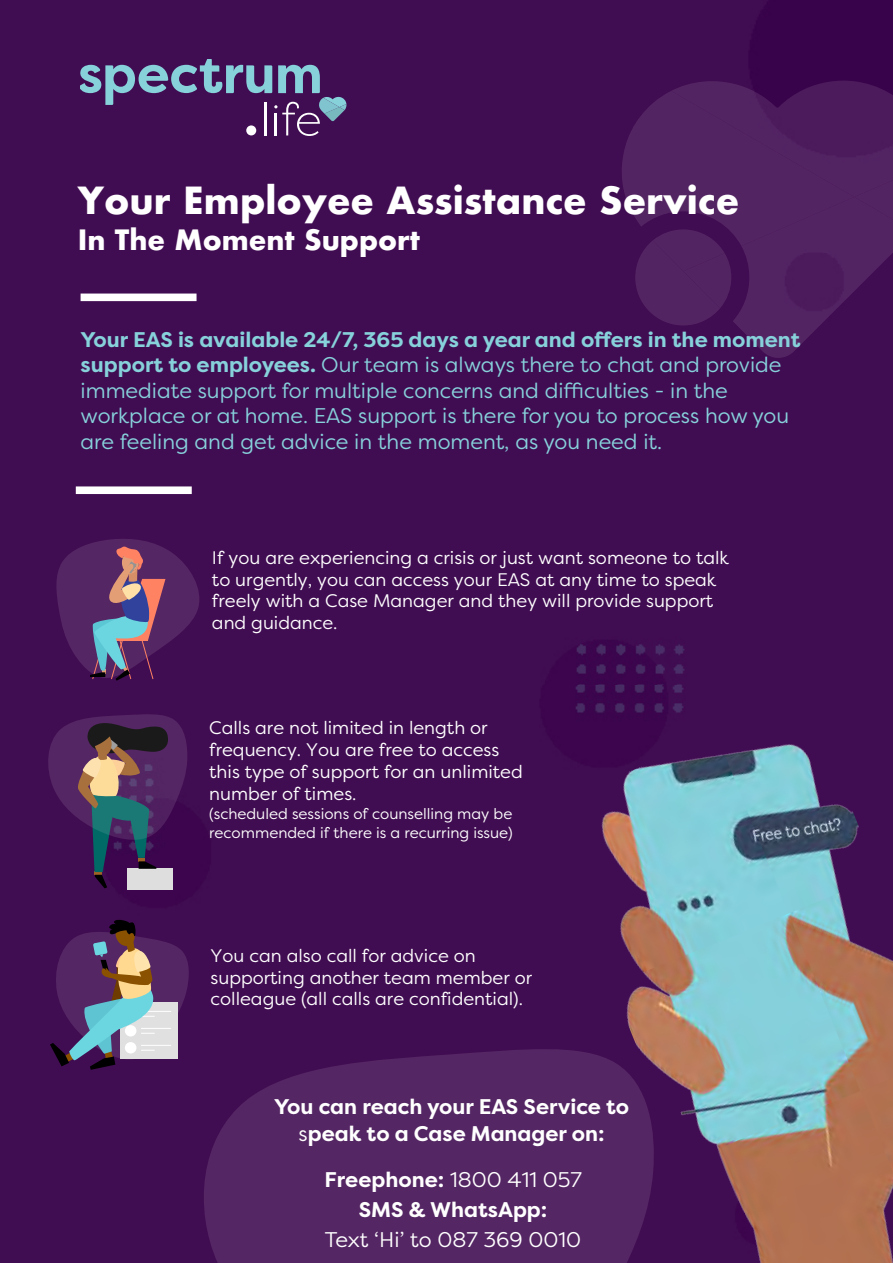
<style>
.page{position:relative;width:893px;height:1263px;background:#410d52}
.page>*{position:absolute;margin:0;border:0;box-sizing:border-box;transform-origin:0 0}
.t1{font:700 36.3px "Futura";color:#fff}
.t2{font:700 27.3px "Futura";color:#fff}
.t3{font:21.15px/25.5px "Filson Pro";color:#87d1db}
.t4{font:700 21.15px/27.3px "Filson Pro";color:#fff;text-align:center}
.t5{font:21.15px "Filson Pro";color:#fff}
.t6{font:18.15px/21.8px "Filson Pro";color:#fff}
.t7{font:15.15px/18.1px "Filson Pro";color:#fff}
.s1{font-weight:700}
.s2{font-weight:400}
</style>
<div class="page">
<svg style="left:621px;top:80px;width:272px;height:279px"></svg>
<div style="left:128px;top:869px;width:45px;height:21px;background:#dedede"></div>
<svg style="left:45px;top:712px;width:143px;height:176px"></svg>
<svg style="left:193px;top:1042px;width:347px;height:221px;fill:#542663"></svg>
<svg style="left:81px;top:59px;width:265px;height:77px"></svg>
<div style="left:76px;top:486px;width:116px;height:8px;background:#fff"></div>
<div style="left:81px;top:294px;width:116px;height:7px;background:#fff"></div>
<img style="left:540px;top:700px;width:353px;height:563px">
<svg style="left:54px;top:537px;width:149px;height:144px"></svg>
<svg style="left:50px;top:920px;width:140px;height:150px"></svg>
<h1 class="t1" style="left:78px;top:174px;width:663px">Your Employee Assistance Service</h1>
<h2 class="t2" style="left:78px;top:220px;width:344px">In The Moment Support</h2>
<p class="t3" style="left:81px;top:326px;width:721px"><span class="s1">Your EAS is available 24/7, 365 days a year and offers in the moment support to employees.</span> Our team is always there to chat and provide immediate support for multiple concerns and difficulties - in the workplace or at home. EAS support is there for you to process how you are feeling and get advice in the moment, as you need it.</p>
<p class="t6" style="left:212px;top:546px;width:519px">If you are experiencing a crisis or just want someone to talk to urgently, you can access your EAS at any time to speak freely with a Case Manager and they will provide support and guidance.</p>
<p class="t6" style="left:209px;top:717px;width:315px">Calls are not limited in length or frequency. You are free to access this type of support for an unlimited number of times.</p>
<p class="t7" style="left:209px;top:805px;width:305px">(scheduled sessions of counselling may be recommended if there is a recurring issue)</p>
<p class="t6" style="left:211px;top:944px;width:323px">You can also call for advice on supporting another team member or colleague (all calls are confidential).</p>
<p class="t4" style="left:274px;top:1093px;width:356px">You can reach your EAS Service to <span class="s2">s</span>peak to a Case Manager on:</p>
<p class="t4" style="left:324px;top:1164px;width:259px;line-height:30px">Freephone: <span class="s2">1800 411 057<br></span>SMS &amp; WhatsApp:</p>
<p class="t5" style="left:325px;top:1226px;width:258px">Text ‘Hi’ to 087 369 0010</p>
</div>
